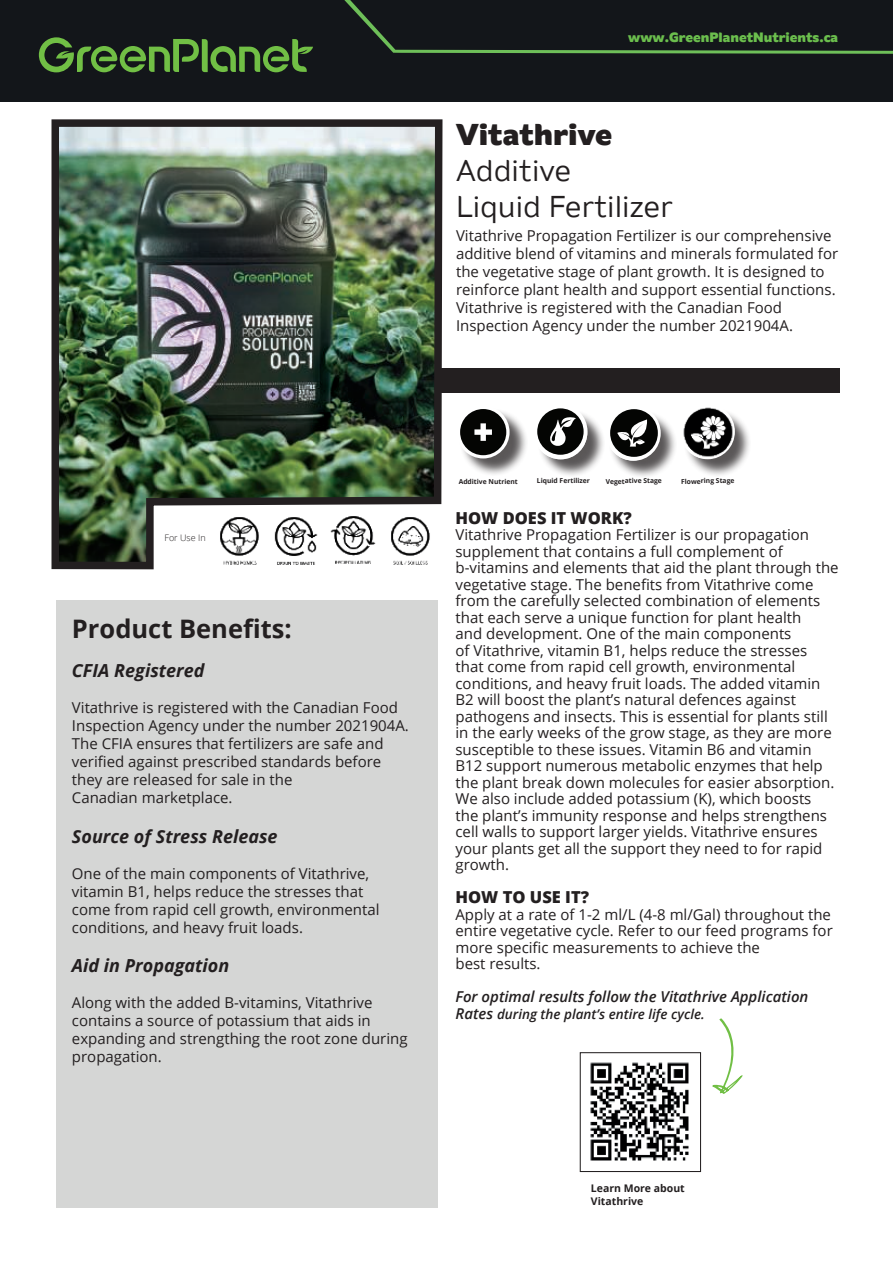
<style>
.page{position:relative;width:893px;height:1263px;background:#fff}
.page>*{position:absolute;margin:0;border:0;box-sizing:border-box;transform-origin:0 0}
.t1{font:30px/36px "Amino Regular 4";color:#231f20}
.t2{font:30px "Amino Regular 9";color:#231f20}
.t3{font:700 25.5px "Open Sans";color:#231f20}
.t4{font:italic 700 18px "Open Sans";color:#231f20}
.t5{font:800 16.5px "Open Sans";color:#231f20}
.t6{font:15px/16.5px "Open Sans";color:#231f20}
.t7{font:italic 600 15px "Open Sans";color:#231f20}
.t8{font:italic 600 13.5px "Open Sans";color:#231f20}
.t9{font:13.5px "Amino Regular 9";color:#6bbe4d}
.t10{font:700 10.5px/12.6px "Open Sans";color:#231f20}
.t11{font:300 9px "Open Sans";color:#231f20}
.t12{font:700 6.75px "Open Sans";color:#231f20}
.s1{font-size:15px}
</style>
<div class="page">
<div style="left:0;top:0;width:893px;height:101px;background:#13161a"></div>
<div style="left:56px;top:600px;width:382px;height:608px;background:#d5d6d5"></div>
<svg style="left:344px;top:0;width:549px;height:54px"></svg>
<img style="left:51px;top:119px;width:395px;height:451px">
<div style="left:441px;top:369px;width:399px;height:24px;background:#231f20"></div>
<svg style="left:712px;top:1018px;width:31px;height:76px"></svg>
<svg style="left:39px;top:37px;width:274px;height:35px"></svg>
<div style="left:537px;top:409px;width:69px;height:69px;background:#231f20;opacity:.75"></div>
<div style="left:683px;top:409px;width:69px;height:69px;background:#231f20;opacity:.75"></div>
<div style="left:533px;top:404px;width:54px;height:55px;background:#fff;border-radius:50%"></div>
<svg style="left:537px;top:408px;width:47px;height:47px"></svg>
<img style="left:590px;top:1062px;width:99px;height:99px">
<div style="left:580px;top:1052px;width:121px;height:120px;border:1px solid #231f20"></div>
<img style="left:683px;top:407px;width:54px;height:54px">
<div style="left:460px;top:408px;width:68px;height:69px;background:#231f20;opacity:.75"></div>
<svg style="left:457px;top:406px;width:53px;height:52px"></svg>
<svg style="left:460px;top:409px;width:46px;height:46px"></svg>
<div style="left:609px;top:410px;width:69px;height:69px;background:#231f20;opacity:.75"></div>
<div style="left:606px;top:405px;width:55px;height:56px;background:#fff;border-radius:50%"></div>
<svg style="left:610px;top:409px;width:48px;height:48px"></svg>
<img style="left:211px;top:508px;width:227px;height:56px">
<p class="t9" style="left:628px;top:29px;width:212px">www.GreenPlanetNutrients.ca</p>
<h1 class="t2" style="left:456px;top:117px;width:157px">Vitathrive</h1>
<h1 class="t1" style="left:456px;top:156px;width:218px">Additive<br>Liquid Fertilizer</h1>
<p class="t6" style="left:456px;top:228px;width:384px;line-height:18px">Vitathrive Propagation Fertilizer is our comprehensive additive blend of vitamins and minerals formulated for the vegetative stage of plant growth. It is designed to reinforce plant health and support essential functions.<br>Vitathrive is registered with the Canadian Food Inspection Agency under the number 2021904A.</p>
<p class="t11" style="left:164px;top:533px;width:43px">For Use In</p>
<h2 class="t3" style="left:72px;top:610px;width:221px">Product Benefits:</h2>
<p class="t4" style="left:72px;top:663px;width:134px">CFIA Registered</p>
<p class="t6" style="left:72px;top:700px;width:338px;line-height:18px">Vitathrive is registered with the Canadian Food Inspection Agency under the number 2021904A.<br>The CFIA ensures that fertilizers are safe and verified against prescribed standards before they are released for sale in the<br>Canadian marketplace.</p>
<p class="t4" style="left:72px;top:829px;width:207px">Source of Stress Release</p>
<p class="t6" style="left:72px;top:866px;width:309px;line-height:18px">One of the main components of Vitathrive, vitamin B1, helps reduce the stresses that come from rapid cell growth, environmental conditions, and heavy fruit loads.</p>
<p class="t4" style="left:72px;top:959px;width:159px">Aid in Propagation</p>
<p class="t6" style="left:72px;top:995px;width:337px;line-height:18px">Along with the added B-vitamins, Vitathrive contains a source of potassium that aids in expanding and strengthing the root zone during propagation.</p>
<p class="t12" style="left:459px;top:479px;width:61px">Additive Nutrient</p>
<p class="t12" style="left:537px;top:478px;width:54px">Liquid Fertilizer</p>
<p class="t12" style="left:606px;top:479px;width:58px;rotate:-1deg">Vegetative Stage</p>
<p class="t12" style="left:681px;top:479px;width:55px;rotate:-1deg">Flowering Stage</p>
<p class="t5" style="left:455px;top:508px;width:178px">HOW DOES IT WORK?</p>
<p class="t6" style="left:455px;top:528px;width:385px">Vitathrive Propagation Fertilizer is our propagation supplement that contains a full complement of b-vitamins and elements that aid the plant through the vegetative stage. The benefits from Vitathrive come from the carefully selected combination of elements that each serve a unique function for plant health<br>and development. One of the main components<br>of Vitathrive, vitamin B1, helps reduce the stresses that come from rapid cell growth, environmental conditions, and heavy fruit loads. The added vitamin B2 will boost the plant’s natural defences against pathogens and insects. This is essential for plants still in the early weeks of the grow stage, as they are more susceptible to these issues. Vitamin B6 and vitamin B12 support numerous metabolic enzymes that help the plant break down molecules for easier absorption.<br>We also include added potassium (K), which boosts<br>the plant’s immunity response and helps strengthens cell walls to support larger yields. Vitathrive ensures your plants get all the support they need to for rapid growth.</p>
<p class="t5" style="left:455px;top:888px;width:135px">HOW TO USE IT?</p>
<p class="t6" style="left:455px;top:907px;width:379px">Apply at a rate of 1-2 ml/L (4-8 ml/Gal) throughout the entire vegetative cycle. Refer to our feed programs for more specific measurements to achieve the<br>best results.</p>
<p class="t7" style="left:455px;top:990px;width:354px">For optimal results follow the Vitathrive Application</p>
<p class="t8" style="left:455px;top:1008px;width:251px"><span class="s1">Rates</span> during the plant’s entire life cycle.</p>
<p class="t10" style="left:591px;top:1183px;width:95px">Learn More about<br>Vitathrive</p>
</div>
